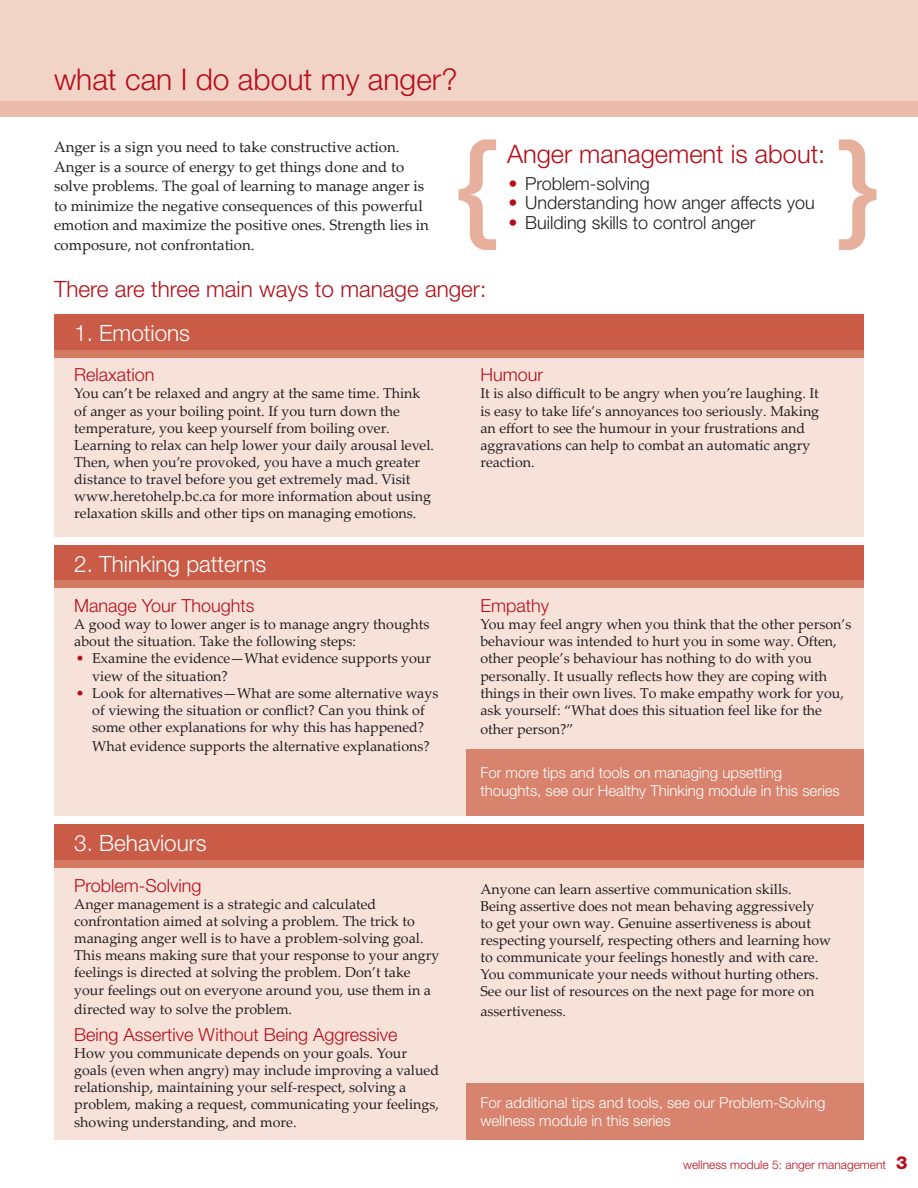
<style>
.page{position:relative;width:918px;height:1188px;background:#fff}
.page>*{position:absolute;margin:0;border:0;box-sizing:border-box;transform-origin:0 0}
.t1{font:500 120px "Helvetica Neue LT Std";color:#e7b09d}
.t2{font:300 30px "Helvetica Neue LT Std";color:#b50e1a}
.t3{font:300 25.5px "Helvetica Neue LT Std";color:#b50e1a}
.t4{font:300 22.5px "Helvetica Neue LT Std";color:#fff}
.t5{font:300 22.5px "Helvetica Neue LT Std";color:#b50e1a}
.t6{font:300 18px "Helvetica Neue LT Std";color:#b50e1a}
.t7{font:300 18px "Helvetica Neue LT Std";color:#231f20}
.t8{font:15px/19.5px "Palatino Linotype";color:#231f20}
.t9{font:300 15px/18px "Helvetica Neue LT Std";color:#fff}
.t10{font:14.25px/17.1px "Palatino Linotype";color:#231f20}
.t11{font:300 12px "Helvetica Neue LT Std";color:#b50e1a}
.s1{color:#b50e1a}
.s2{font-weight:800;font-size:18px}
</style>
<div class="page">
<div style="left:0;top:0;width:918px;height:101px;background:#f2d4c7"></div>
<div style="left:0;top:101px;width:918px;height:15px;background:#ebbcab"></div>
<div style="left:54px;top:347px;width:810px;height:189px;background:#f7e2d9"></div>
<div style="left:54px;top:314px;width:810px;height:39px;background:#c95b47"></div>
<div style="left:54px;top:350px;width:810px;height:7px;background:#d47a63"></div>
<div style="left:54px;top:578px;width:810px;height:238px;background:#f7e2d9"></div>
<div style="left:54px;top:545px;width:810px;height:39px;background:#c95b47"></div>
<div style="left:54px;top:581px;width:810px;height:7px;background:#d47a63"></div>
<div style="left:466px;top:750px;width:398px;height:66px;background:#d7836d"></div>
<div style="left:54px;top:858px;width:810px;height:282px;background:#f7e2d9"></div>
<div style="left:54px;top:824px;width:810px;height:39px;background:#c95b47"></div>
<div style="left:54px;top:860px;width:810px;height:8px;background:#d47a63"></div>
<div style="left:466px;top:1083px;width:398px;height:57px;background:#d7836d"></div>
<h2 class="t2" style="left:54px;top:61px;width:405px">what can I do about my anger?</h2>
<h1 class="t1" style="left:459px;top:113px;width:37px">{</h1>
<p class="t8" style="left:54px;top:137px;width:376px">Anger is a sign you need to take constructive action.<br>Anger is a source of energy to get things done and to solve problems. The goal of learning to manage anger is to minimize the negative consequences of this powerful emotion and maximize the positive ones. Strength lies in composure, not confrontation.</p>
<h3 class="t3" style="left:507px;top:138px;width:320px">Anger management is about:</h3>
<p class="t7" style="left:508px;top:172px;width:143px"><span class="s1">•</span> Problem-solving</p>
<p class="t7" style="left:508px;top:192px;width:308px"><span class="s1">•</span> Understanding how anger affects you</p>
<p class="t7" style="left:508px;top:211px;width:248px"><span class="s1">•</span> Building skills to control anger</p>
<h3 class="t5" style="left:54px;top:276px;width:434px">There are three main ways to manage anger:</h3>
<h3 class="t4" style="left:74px;top:319px;width:117px">1. Emotions</h3>
<p class="t6" style="left:74px;top:364px;width:82px">Relaxation</p>
<p class="t10" style="left:74px;top:384px;width:361px">You can’t be relaxed and angry at the same time. Think of anger as your boiling point. If you turn down the temperature, you keep yourself from boiling over.<br>Learning to relax can help lower your daily arousal level.<br>Then, when you’re provoked, you have a much greater distance to travel before you get extremely mad. Visit www.heretohelp.bc.ca for more information about using relaxation skills and other tips on managing emotions.</p>
<p class="t6" style="left:480px;top:364px;width:64px">Humour</p>
<p class="t10" style="left:480px;top:384px;width:340px">It is also difficult to be angry when you’re laughing. It is easy to take life’s annoyances too seriously. Making an effort to see the humour in your frustrations and aggravations can help to combat an automatic angry reaction.</p>
<h3 class="t4" style="left:74px;top:550px;width:194px">2. Thinking patterns</h3>
<p class="t6" style="left:74px;top:595px;width:182px">Manage Your Thoughts</p>
<p class="t10" style="left:74px;top:615px;width:357px">A good way to lower anger is to manage angry thoughts about the situation. Take the following steps:</p>
<p class="t10" style="left:92px;top:650px;width:340px;text-indent:-17px"><span class="s1">•</span> Examine the evidence—What evidence supports your view of the situation?</p>
<p class="t10" style="left:76px;top:684px;width:364px;text-align:center"><span class="s1">•</span> Look for alternatives—What are some alternative ways of viewing the situation or conflict? Can you think of some other explanations for why this has happened?</p>
<p class="t10" style="left:92px;top:737px;width:339px">What evidence supports the alternative explanations?</p>
<h3 class="t4" style="left:74px;top:830px;width:134px">3. Behaviours</h3>
<p class="t6" style="left:74px;top:875px;width:129px">Problem-Solving</p>
<p class="t10" style="left:74px;top:895px;width:367px">Anger management is a strategic and calculated confrontation aimed at solving a problem. The trick to managing anger well is to have a problem-solving goal.<br>This means making sure that your response to your angry feelings is directed at solving the problem. Don’t take your feelings out on everyone around you, use them in a</p>
<p class="t10" style="left:74px;top:1000px;width:219px">directed way to solve the problem.</p>
<p class="t6" style="left:74px;top:1024px;width:325px">Being Assertive Without Being Aggressive</p>
<p class="t10" style="left:74px;top:1044px;width:366px">How you communicate depends on your goals. Your goals (even when angry) may include improving a valued relationship, maintaining your self-respect, solving a problem, making a request, communicating your feelings, showing understanding, and more.</p>
<p class="t6" style="left:480px;top:595px;width:70px">Empathy</p>
<p class="t10" style="left:480px;top:615px;width:373px">You may feel angry when you think that the other person’s behaviour was intended to hurt you in some way. Often, other people’s behaviour has nothing to do with you personally. It usually reflects how they are coping with things in their own lives. To make empathy work for you, ask yourself: “What does this situation feel like for the</p>
<p class="t10" style="left:480px;top:720px;width:95px">other person?”</p>
<p class="t9" style="left:480px;top:763px;width:361px">For more tips and tools on managing upsetting thoughts, see our Healthy Thinking module in this series</p>
<p class="t10" style="left:480px;top:880px;width:352px">Anyone can learn assertive communication skills.<br>Being assertive does not mean behaving aggressively<br>to get your own way. Genuine assertiveness is about respecting yourself, respecting others and learning how to communicate your feelings honestly and with care.<br>You communicate your needs without hurting others.<br>See our list of resources on the next page for more on</p>
<p class="t10" style="left:480px;top:1002px;width:87px">assertiveness.</p>
<p class="t9" style="left:480px;top:1094px;width:347px">For additional tips and tools, see our Problem-Solving wellness module in this series</p>
<p class="t11" style="left:683px;top:1158px;width:226px">wellness module 5: anger management <span class="s2">3</span></p>
</div>
